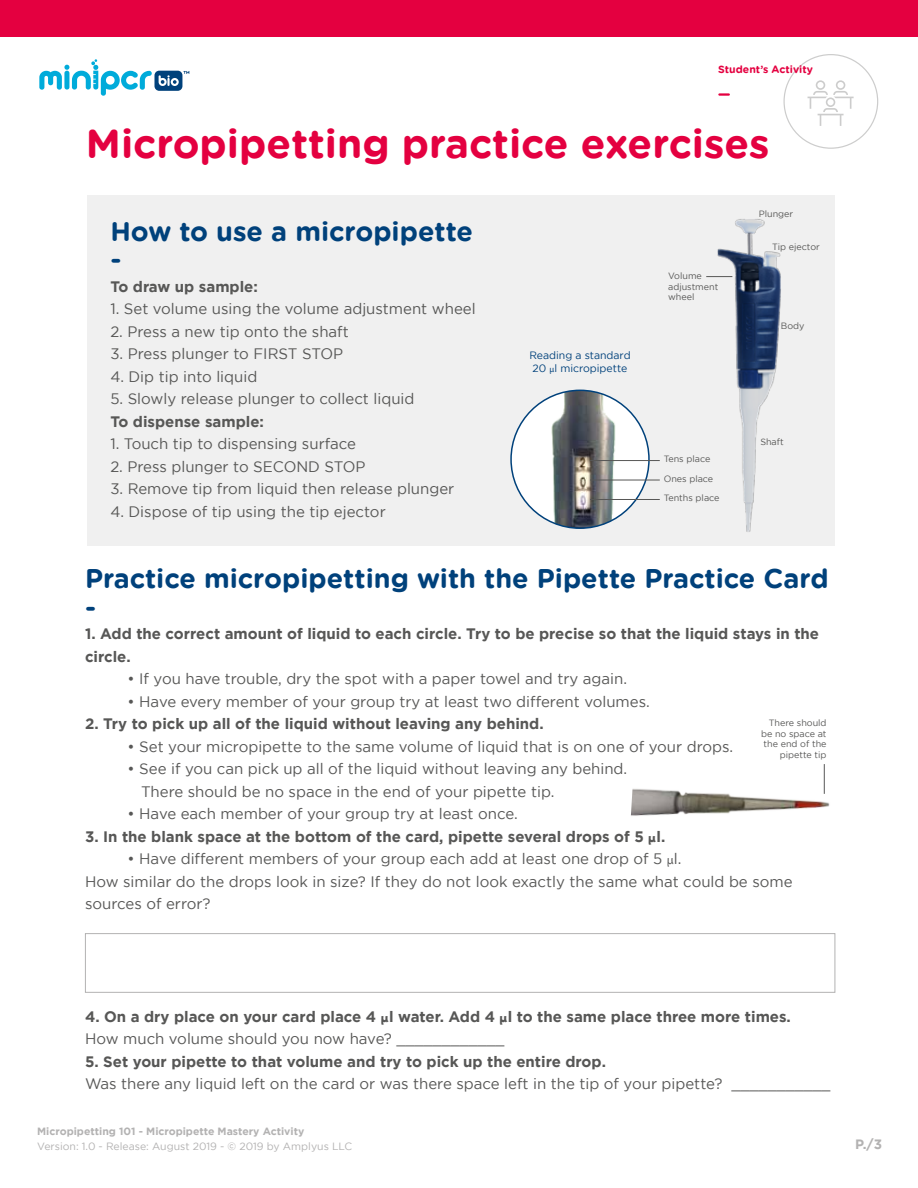
<style>
.page{position:relative;width:918px;height:1188px;background:#fff}
.page>*{position:absolute;margin:0;border:0;box-sizing:border-box;transform-origin:0 0}
.t1{font:700 40.5px "Gotham Rounded";color:#e40040}
.t2{font:700 27px/28.5px "Gotham Rounded";color:#00417b}
.t3{font:15.15px/22.5px "AMP Gotham";color:#575756}
.t4{font:700 15.15px/22.5px "AMP Gotham";color:#575756}
.t5{font:700 13.5px "AMP Gotham";color:#b3b2b2}
.t6{font:10.65px/13.5px "AMP Gotham";color:#00417b;text-align:center}
.t7{font:10.5px "AMP Gotham";color:#b3b2b2}
.t8{font:700 10.5px "AMP Gotham";color:#b3b2b2}
.t9{font:700 10.5px "Gotham Rounded";color:#e40040}
.t10{font:9.15px/10.5px "AMP Gotham";color:#575756}
</style>
<div class="page">
<div style="left:0;top:0;width:918px;height:36px;background:#e40040"></div>
<svg style="left:719px;top:93px;width:10px;height:3px"></svg>
<svg style="left:39px;top:59px;width:150px;height:37px"></svg>
<svg style="left:808px;top:80px;width:46px;height:46px"></svg>
<div style="left:87px;top:195px;width:748px;height:351px;background:#f0f0f0"></div>
<img style="left:706px;top:219px;width:75px;height:313px">
<img style="left:511px;top:390px;width:138px;height:138px;border-radius:69px">
<div style="left:85px;top:933px;width:750px;height:60px;border:1px solid #b3b2b2"></div>
<svg style="left:706px;top:276px;width:26px;height:1px"></svg>
<hr style="left:590px;top:460px;width:70px;height:1px;background:#575756">
<hr style="left:590px;top:480px;width:70px;height:1px;background:#575756">
<hr style="left:590px;top:499px;width:70px;height:1px;background:#575756">
<hr style="left:824px;top:764px;width:1px;height:30px;background:#575756">
<img style="left:631px;top:778px;width:199px;height:38px">
<p class="t9" style="left:718px;top:61px;width:96px">Student’s Activity</p>
<h1 class="t1" style="left:86px;top:114px;width:685px">Micropipetting practice exercises</h1>
<h2 class="t2" style="left:110px;top:216px;width:364px">How to use a micropipette -</h2>
<p class="t4" style="left:110px;top:275px;width:149px">To draw up sample:</p>
<p class="t3" style="left:110px;top:298px;width:367px">1. Set volume using the volume adjustment wheel</p>
<p class="t3" style="left:110px;top:321px;width:240px">2. Press a new tip onto the shaft</p>
<p class="t3" style="left:110px;top:343px;width:234px">3. Press plunger to FIRST STOP</p>
<p class="t3" style="left:110px;top:366px;width:149px">4. Dip tip into liquid</p>
<p class="t3" style="left:110px;top:388px;width:306px">5. Slowly release plunger to collect liquid</p>
<p class="t4" style="left:110px;top:410px;width:155px">To dispense sample:</p>
<p class="t3" style="left:110px;top:433px;width:247px">1. Touch tip to dispensing surface</p>
<p class="t3" style="left:110px;top:456px;width:257px">2. Press plunger to SECOND STOP</p>
<p class="t3" style="left:110px;top:478px;width:346px">3. Remove tip from liquid then release plunger</p>
<p class="t3" style="left:110px;top:501px;width:277px">4. Dispose of tip using the tip ejector</p>
<p class="t6" style="left:529px;top:349px;width:103px">Reading a standard<br>20 μl micropipette</p>
<p class="t10" style="left:668px;top:271px;width:52px">Volume adjustment wheel</p>
<p class="t10" style="left:664px;top:450px;width:57px;line-height:19.5px">Tens place<br>Ones place<br>Tenths place</p>
<p class="t10" style="left:759px;top:208px;width:36px">Plunger</p>
<p class="t10" style="left:772px;top:242px;width:49px">Tip ejector</p>
<p class="t10" style="left:781px;top:321px;width:25px">Body</p>
<p class="t10" style="left:760px;top:437px;width:25px">Shaft</p>
<h2 class="t2" style="left:85px;top:563px;width:745px">Practice micropipetting with the Pipette Practice Card -</h2>
<p class="t4" style="left:85px;top:622px;width:736px">1. Add the correct amount of liquid to each circle. Try to be precise so that the liquid stays in the circle.</p>
<p class="t3" style="left:128px;top:668px;width:501px">• If you have trouble, dry the spot with a paper towel and try again.</p>
<p class="t3" style="left:128px;top:690px;width:524px">• Have every member of your group try at least two different volumes.</p>
<p class="t4" style="left:85px;top:712px;width:460px">2. Try to pick up all of the liquid without leaving any behind.</p>
<p class="t3" style="left:128px;top:735px;width:607px">• Set your micropipette to the same volume of liquid that is on one of your drops.</p>
<p class="t3" style="left:141px;top:758px;width:488px;text-indent:-13px">• See if you can pick up all of the liquid without leaving any behind.<br>There should be no space in the end of your pipette tip.</p>
<p class="t3" style="left:128px;top:803px;width:392px">• Have each member of your group try at least once.</p>
<p class="t4" style="left:85px;top:825px;width:582px">3. In the blank space at the bottom of the card, pipette several drops of 5 µl.</p>
<p class="t3" style="left:85px;top:848px;width:709px;text-indent:43px">• Have different members of your group each add at least one drop of 5 μl.<br>How similar do the drops look in size? If they do not look exactly the same what could be some sources of error?</p>
<p class="t10" style="left:761px;top:718px;width:67px;text-align:right">There should be no space at the end of the pipette tip</p>
<p class="t4" style="left:85px;top:1005px;width:707px">4. On a dry place on your card place 4 µl water. Add 4 µl to the same place three more times.</p>
<p class="t3" style="left:85px;top:1028px;width:421px">How much volume should you now have? ____________</p>
<p class="t4" style="left:85px;top:1050px;width:522px">5. Set your pipette to that volume and try to pick up the entire drop.</p>
<p class="t3" style="left:85px;top:1073px;width:747px">Was there any liquid left on the card or was there space left in the tip of your pipette? ___________</p>
<p class="t8" style="left:37px;top:1124px;width:269px">Micropipetting 101 - Micropipette Mastery Activity</p>
<p class="t7" style="left:37px;top:1141px;width:317px">Version: 1.0 - Release: August 2019 - © 2019 by Amplyus LLC</p>
<p class="t5" style="left:855px;top:1136px;width:29px">P./3</p>
</div>
